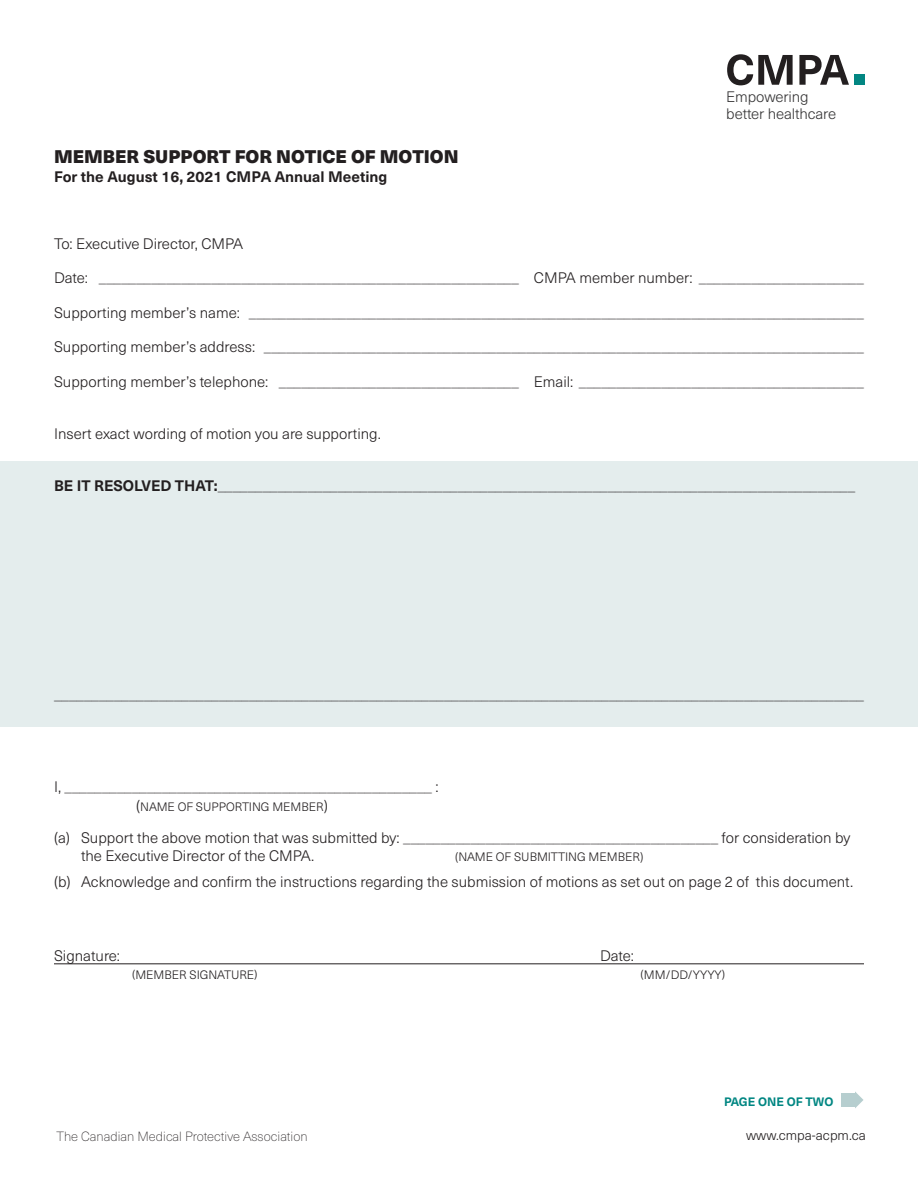
<style>
.page{position:relative;width:918px;height:1188px;background:#fff}
.page>*{position:absolute;margin:0;border:0;box-sizing:border-box;transform-origin:0 0}
.t1{font:900 18px "Neue Haas Unica Pro";color:#231f20}
.t2{font:300 15px/18.6px "Neue Haas Unica Pro";color:#231f20}
.t3{font:700 15px "Neue Haas Unica Pro";color:#231f20}
.t4{font:300 15px/16.5px "Neue Haas Unica Pro";letter-spacing:-.005em;color:#363536}
.t5{font:300 13.5px "Neue Haas Unica Pro";color:#231f20}
.t6{font:100 13.2px "Neue Haas Unica Pro";color:#231f20}
.t7{font:300 12px "Neue Haas Unica Pro";color:#231f20}
.t8{font:700 12px "Neue Haas Unica Pro";color:#008682}
.s1{font-weight:700}
.s2{font-size:15px}
</style>
<div class="page">
<hr style="left:54px;top:964px;width:810px;height:1px;background:#231f20">
<div style="left:854px;top:75px;width:10px;height:10px;background:#028682"></div>
<svg style="left:727px;top:54px;width:66px;height:31px"></svg>
<svg style="left:799px;top:55px;width:50px;height:30px"></svg>
<div style="left:0;top:461px;width:918px;height:265px;background:#e4eded"></div>
<div style="left:842px;top:1093px;width:13px;height:14px;background:#b6cecf"></div>
<svg style="left:855px;top:1091px;width:9px;height:17px"></svg>
<p class="t1" style="left:54px;top:145px;width:406px">MEMBER SUPPORT FOR NOTICE OF MOTION</p>
<p class="t3" style="left:54px;top:168px;width:335px">For the August 16, 2021 CMPA Annual Meeting</p>
<p class="t4" style="left:726px;top:89px;width:111px">Empowering better healthcare</p>
<p class="t2" style="left:54px;top:235px;width:191px">To: Executive Director, CMPA</p>
<p class="t2" style="left:54px;top:269px;width:811px">Date: ________________________________________________________ CMPA member number: ______________________</p>
<p class="t2" style="left:54px;top:304px;width:811px">Supporting member’s name: __________________________________________________________________________________</p>
<p class="t2" style="left:54px;top:338px;width:811px">Supporting member’s address: ________________________________________________________________________________</p>
<p class="t2" style="left:54px;top:373px;width:811px">Supporting member’s telephone: ________________________________ Email: ______________________________________</p>
<p class="t2" style="left:54px;top:425px;width:328px">Insert exact wording of motion you are supporting.</p>
<p class="t2" style="left:54px;top:476px;width:803px"><span class="s1">BE IT RESOLVED THAT:</span>_____________________________________________________________________________________</p>
<p class="t2" style="left:54px;top:686px;width:811px">____________________________________________________________________________________________________________</p>
<p class="t2" style="left:54px;top:778px;width:386px">I, _________________________________________________ :</p>
<p class="t7" style="left:136px;top:799px;width:193px"><span class="s2">(</span>NAME OF SUPPORTING MEMBER<span class="s2">)</span></p>
<p class="t2" style="left:81px;top:828px;width:771px;text-indent:-27px">(a) Support the above motion that was submitted by: __________________________________________ for consideration by the Executive Director of the CMPA.</p>
<p class="t7" style="left:455px;top:850px;width:190px">(NAME OF SUBMITTING MEMBER)</p>
<p class="t2" style="left:54px;top:873px;width:801px">(b) Acknowledge and confrm the instructions regarding the submission of motions as set out on page 2 of this document.</p>
<p class="t2" style="left:54px;top:947px;width:68px">Signature:</p>
<p class="t2" style="left:600px;top:947px;width:35px">Date:</p>
<p class="t7" style="left:132px;top:968px;width:127px">(MEMBER SIGNATURE)</p>
<p class="t7" style="left:640px;top:968px;width:86px">(MM/DD/YYYY)</p>
<p class="t8" style="left:724px;top:1094px;width:111px">PAGE ONE OF TWO</p>
<p class="t6" style="left:56px;top:1128px;width:253px">The Canadian Medical Protective Association</p>
<p class="t5" style="left:746px;top:1127px;width:121px">www.cmpa-acpm.ca</p>
</div>
